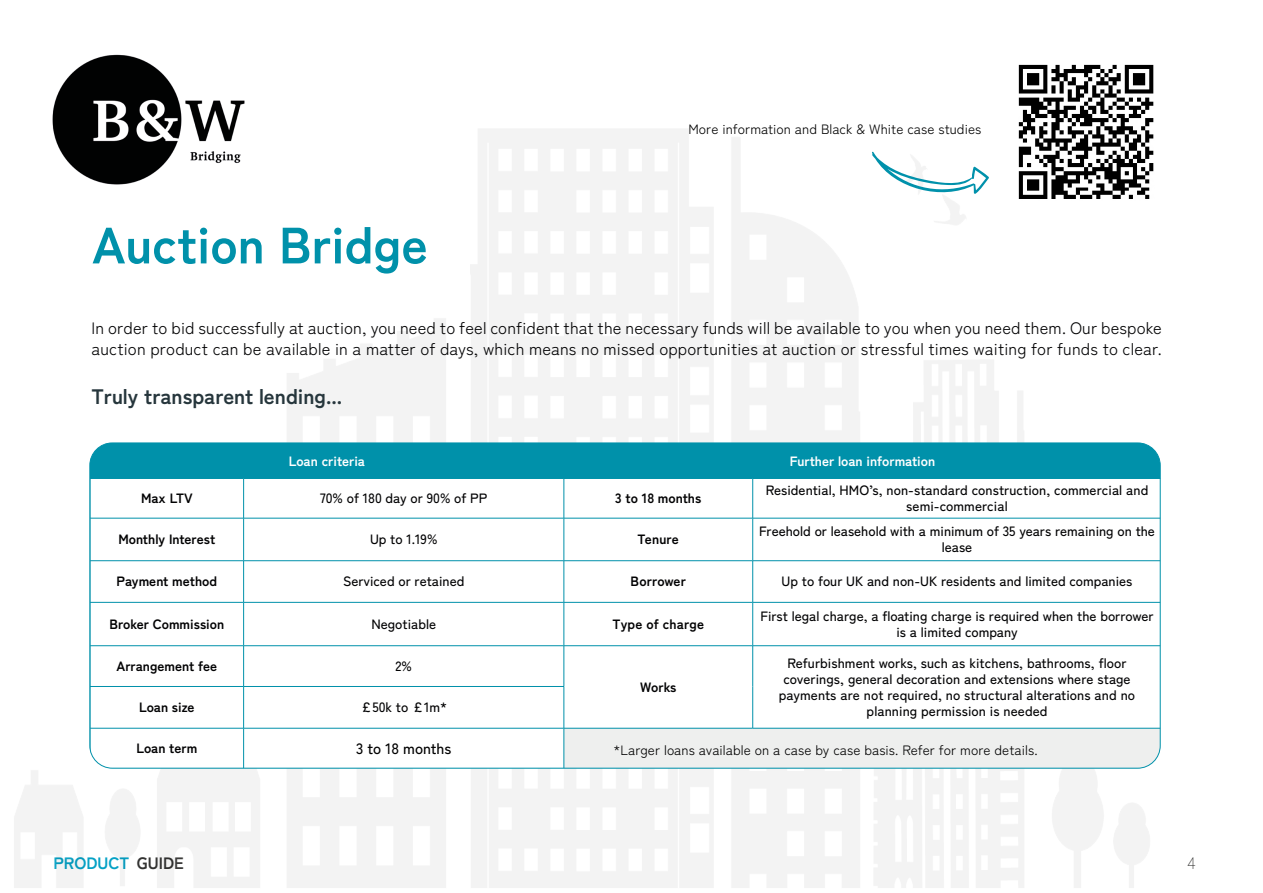
<style>
.page{position:relative;width:1263px;height:893px;background:#fff}
.page>*{position:absolute;margin:0;border:0;box-sizing:border-box;transform-origin:0 0}
.t1{font:700 51px "Zen Kaku Gothic New";color:#0091aa}
.t2{font:700 21px "Zen Kaku Gothic New";color:#26363c}
.t3{font:16.5px/21px "Zen Kaku Gothic New";letter-spacing:.01em;color:#020203}
.t4{font:700 16.5px "Zen Kaku Gothic New";color:#05a1c5}
.t5{font:300 16.5px "Zen Kaku Gothic New";color:#333332}
.t6{font:500 15px "Zen Kaku Gothic New";color:#000}
.t7{font:500 13.5px/16.2px "Zen Kaku Gothic New";color:#020203;text-align:center}
.t8{font:700 13.5px "Zen Kaku Gothic New";color:#020203}
.t9{font:13.5px "Zen Kaku Gothic New";letter-spacing:.005em;color:#000}
.t10{font:700 13.5px "Zen Kaku Gothic New";color:#fff}
.s1{color:#333332}
</style>
<div class="page">
<img style="left:14px;top:129px;width:1147px;height:759px">
<img style="left:28px;top:54px;width:242px;height:146px">
<img style="left:1005px;top:64px;width:156px;height:150px">
<div style="left:90px;top:443px;width:474px;height:35px;background:#0091aa"></div>
<div style="left:564px;top:443px;width:596px;height:35px;background:#0091aa"></div>
<svg style="left:92px;top:479px;width:1066px;height:249px"></svg>
<svg style="left:91px;top:729px;width:473px;height:39px"></svg>
<div style="left:564px;top:728px;width:596px;height:40px;background:#eeefee"></div>
<hr style="left:90px;top:478px;width:154px;height:1px;background:#0091aa">
<hr style="left:244px;top:478px;width:320px;height:1px;background:#0091aa">
<hr style="left:243px;top:479px;width:1px;height:39px;background:#0091aa">
<hr style="left:564px;top:478px;width:189px;height:1px;background:#0091aa">
<hr style="left:564px;top:479px;width:1px;height:39px;background:#0091aa">
<hr style="left:753px;top:478px;width:407px;height:1px;background:#0091aa">
<hr style="left:752px;top:479px;width:1px;height:39px;background:#0091aa">
<hr style="left:90px;top:518px;width:154px;height:1px;background:#0091aa">
<hr style="left:244px;top:518px;width:320px;height:1px;background:#0091aa">
<hr style="left:243px;top:518px;width:1px;height:42px;background:#0091aa">
<hr style="left:564px;top:518px;width:189px;height:1px;background:#0091aa">
<hr style="left:564px;top:518px;width:1px;height:42px;background:#0091aa">
<hr style="left:753px;top:518px;width:407px;height:1px;background:#0091aa">
<hr style="left:752px;top:518px;width:1px;height:42px;background:#0091aa">
<hr style="left:90px;top:560px;width:154px;height:1px;background:#0091aa">
<hr style="left:244px;top:560px;width:320px;height:1px;background:#0091aa">
<hr style="left:243px;top:561px;width:1px;height:41px;background:#0091aa">
<hr style="left:564px;top:560px;width:189px;height:1px;background:#0091aa">
<hr style="left:564px;top:561px;width:1px;height:41px;background:#0091aa">
<hr style="left:753px;top:560px;width:407px;height:1px;background:#0091aa">
<hr style="left:752px;top:561px;width:1px;height:41px;background:#0091aa">
<hr style="left:90px;top:602px;width:154px;height:1px;background:#0091aa">
<hr style="left:244px;top:602px;width:320px;height:1px;background:#0091aa">
<hr style="left:243px;top:602px;width:1px;height:43px;background:#0091aa">
<hr style="left:564px;top:602px;width:189px;height:1px;background:#0091aa">
<hr style="left:564px;top:602px;width:1px;height:43px;background:#0091aa">
<hr style="left:753px;top:602px;width:407px;height:1px;background:#0091aa">
<hr style="left:752px;top:602px;width:1px;height:43px;background:#0091aa">
<hr style="left:90px;top:645px;width:154px;height:1px;background:#0091aa">
<hr style="left:244px;top:645px;width:320px;height:1px;background:#0091aa">
<hr style="left:243px;top:646px;width:1px;height:40px;background:#0091aa">
<hr style="left:564px;top:645px;width:189px;height:1px;background:#0091aa">
<hr style="left:564px;top:646px;width:1px;height:40px;background:#0091aa">
<hr style="left:753px;top:645px;width:407px;height:1px;background:#0091aa">
<hr style="left:752px;top:646px;width:1px;height:40px;background:#0091aa">
<hr style="left:752px;top:686px;width:1px;height:42px;background:#0091aa">
<hr style="left:90px;top:686px;width:154px;height:1px;background:#0091aa">
<hr style="left:244px;top:686px;width:320px;height:1px;background:#0091aa">
<hr style="left:243px;top:687px;width:1px;height:41px;background:#0091aa">
<hr style="left:564px;top:687px;width:1px;height:41px;background:#0091aa">
<hr style="left:90px;top:728px;width:154px;height:1px;background:#0091aa">
<hr style="left:90px;top:728px;width:1px;height:40px;background:#0091aa">
<hr style="left:244px;top:728px;width:320px;height:1px;background:#0091aa">
<hr style="left:243px;top:728px;width:1px;height:40px;background:#0091aa">
<hr style="left:564px;top:728px;width:189px;height:1px;background:#0091aa">
<hr style="left:564px;top:728px;width:1px;height:40px;background:#0091aa">
<hr style="left:753px;top:728px;width:407px;height:1px;background:#0091aa">
<svg style="left:872px;top:151px;width:117px;height:50px"></svg>
<h1 class="t1" style="left:92px;top:213px;width:337px">Auction Bridge</h1>
<p class="t9" style="left:688px;top:121px;width:294px">More information and Black &amp; White case studies</p>
<p class="t3" style="left:92px;top:317px;width:1072px">In order to bid successfully at auction, you need to feel confident that the necessary funds will be available to you when you need them. Our bespoke auction product can be available in a matter of days, which means no missed opportunities at auction or stressful times waiting for funds to clear.</p>
<h2 class="t2" style="left:92px;top:384px;width:252px">Truly transparent lending...</h2>
<p class="t10" style="left:289px;top:452px;width:78px">Loan criteria</p>
<p class="t10" style="left:790px;top:452px;width:147px">Further loan information</p>
<p class="t8" style="left:141px;top:490px;width:53px">Max LTV</p>
<p class="t7" style="left:320px;top:490px;width:168px">70% of 180 day or 90% of PP</p>
<p class="t8" style="left:615px;top:490px;width:88px">3 to 18 months</p>
<p class="t7" style="left:766px;top:482px;width:384px">Residential, HMO’s, non-standard construction, commercial and semi-commercial</p>
<p class="t8" style="left:118px;top:531px;width:98px">Monthly Interest</p>
<p class="t7" style="left:370px;top:531px;width:69px">Up to 1.19%</p>
<p class="t8" style="left:638px;top:531px;width:43px">Tenure</p>
<p class="t7" style="left:759px;top:523px;width:397px">Freehold or leasehold with a minimum of 35 years remaining on the lease</p>
<p class="t8" style="left:116px;top:573px;width:102px">Payment method</p>
<p class="t7" style="left:343px;top:573px;width:123px">Serviced or retained</p>
<p class="t8" style="left:631px;top:573px;width:57px">Borrower</p>
<p class="t7" style="left:782px;top:573px;width:352px">Up to four UK and non-UK residents and limited companies</p>
<p class="t8" style="left:109px;top:615px;width:116px">Broker Commission</p>
<p class="t7" style="left:371px;top:616px;width:66px">Negotiable</p>
<p class="t8" style="left:612px;top:615px;width:93px">Type of charge</p>
<p class="t7" style="left:760px;top:607px;width:395px">First legal charge, a floating charge is required when the borrower is a limited company</p>
<p class="t8" style="left:117px;top:657px;width:102px">Arrangement fee</p>
<p class="t7" style="left:395px;top:658px;width:18px">2%</p>
<p class="t8" style="left:640px;top:678px;width:38px">Works</p>
<p class="t7" style="left:779px;top:654px;width:358px">Refurbishment works, such as kitchens, bathrooms, floor coverings, general decoration and extensions where stage payments are not required, no structural alterations and no planning permission is needed</p>
<p class="t8" style="left:139px;top:699px;width:57px">Loan size</p>
<p class="t7" style="left:360px;top:699px;width:88px">£50k to £1m*</p>
<p class="t8" style="left:136px;top:740px;width:62px">Loan term</p>
<p class="t6" style="left:356px;top:739px;width:97px">3 to 18 months</p>
<p class="t9" style="left:613px;top:742px;width:426px">*Larger loans available on a case by case basis. Refer for more details.</p>
<p class="t4" style="left:54px;top:853px;width:132px">PRODUCT <span class="s1">GUIDE</span></p>
<p class="t5" style="left:1187px;top:854px;width:10px">4</p>
</div>
